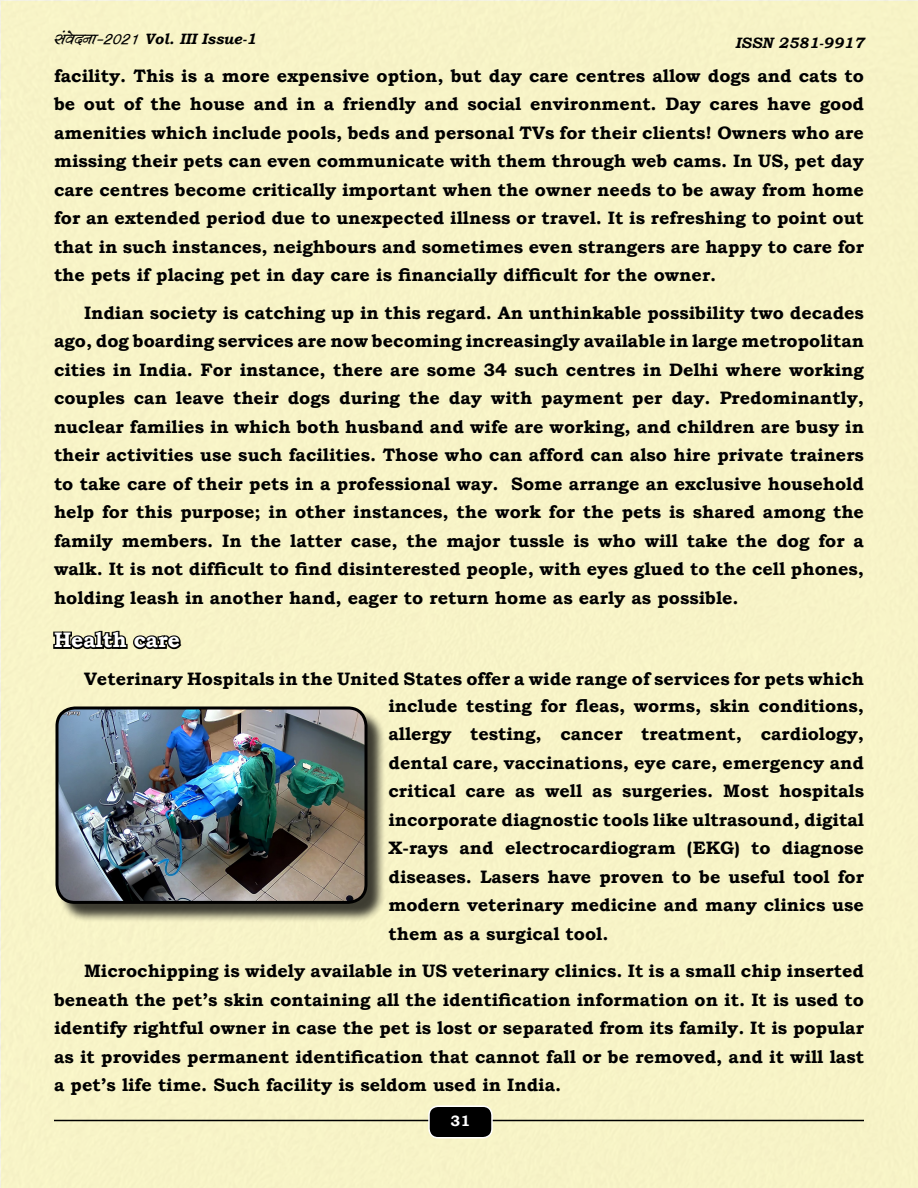
<style>
.page{position:relative;width:918px;height:1188px;background:#fff}
.page>*{position:absolute;margin:0;border:0;box-sizing:border-box;transform-origin:0 0}
.Eng__Text_Sub_Headin{font:700 21px "Bookman Old Style";color:#fff}
.English_Paragrah{font:700 18px/28.5px "Bookman Old Style";color:#000;text-align:justify}
.t1{font:italic 700 15px "Bookman Old Style";color:#000}
.Eng__Article_Heading{font:700 15px "Bookman Old Style";color:#fff}
.s1{font-family:"Kruti Dev 500";font-weight:900;font-size:18px}
</style>
<div class="page">
<div style="left:2px;top:2px;width:916px;height:1186px;background:#f7f3c7"></div>
<svg style="left:53px;top:630px;width:129px;height:20px"></svg>
<div style="left:58px;top:709px;width:328px;height:214px;background:#000;opacity:.75"></div>
<img style="left:57px;top:709px;width:309px;height:193px">
<div style="left:56px;top:706px;width:312px;height:198px;border:3px solid #000;border-radius:18px"></div>
<hr style="left:54px;top:1120px;width:810px;height:1px;background:#000">
<div style="left:429px;top:1106px;width:63px;height:32px;background:#000;border-radius:9px"></div>
<div style="left:428px;top:1106px;width:65px;height:32px;border:2px solid #fff;border-radius:9px"></div>
<div style="left:430px;top:1115px;width:60px;height:12px;background:#000;border-radius:4px"></div>
<p class="t1" style="left:54px;top:28px;width:204px"><span class="s1">laosnuk&amp;2021</span> Vol. III Issue-1</p>
<p class="t1" style="left:735px;top:32px;width:130px">ISSN 2581-9917</p>
<p class="English_Paragrah" style="left:54px;top:61px;width:812px">facility. This is a more expensive option, but day care centres allow dogs and cats to be out of the house and in a friendly and social environment. Day cares have good amenities which include pools, beds and personal TVs for their clients! Owners who are missing their pets can even communicate with them through web cams. In US, pet day care centres become critically important when the owner needs to be away from home for an extended period due to unexpected illness or travel. It is refreshing to point out that in such instances, neighbours and sometimes even strangers are happy to care for the pets if placing pet in day care is financially difficult for the owner.</p>
<p class="English_Paragrah" style="left:54px;top:298px;width:812px;text-indent:30px">Indian society is catching up in this regard. An unthinkable possibility two decades ago, dog boarding services are now becoming increasingly available in large metropolitan cities in India. For instance, there are some 34 such centres in Delhi where working couples can leave their dogs during the day with payment per day. Predominantly, nuclear families in which both husband and wife are working, and children are busy in their activities use such facilities. Those who can afford can also hire private trainers to take care of their pets in a professional way. Some arrange an exclusive household help for this purpose; in other instances, the work for the pets is shared among the family members. In the latter case, the major tussle is who will take the dog for a walk. It is not difficult to find disinterested people, with eyes glued to the cell phones, holding leash in another hand, eager to return home as early as possible.</p>
<p class="Eng__Text_Sub_Headin" style="left:54px;top:625px;width:128px">Health care</p>
<p class="English_Paragrah" style="left:388px;top:664px;width:477px;text-indent:-304px">Veterinary Hospitals in the United States offer a wide range of services for pets which include testing for fleas, worms, skin conditions, allergy testing, cancer treatment, cardiology, dental care, vaccinations, eye care, emergency and critical care as well as surgeries. Most hospitals incorporate diagnostic tools like ultrasound, digital X-rays and electrocardiogram (EKG) to diagnose diseases. Lasers have proven to be useful tool for modern veterinary medicine and many clinics use them as a surgical tool.</p>
<p class="English_Paragrah" style="left:54px;top:957px;width:812px;text-indent:30px">Microchipping is widely available in US veterinary clinics. It is a small chip inserted beneath the pet’s skin containing all the identification information on it. It is used to identify rightful owner in case the pet is lost or separated from its family. It is popular as it provides permanent identification that cannot fall or be removed, and it will last a pet’s life time. Such facility is seldom used in India.</p>
<p class="Eng__Article_Heading" style="left:451px;top:1110px;width:21px">31</p>
</div>
